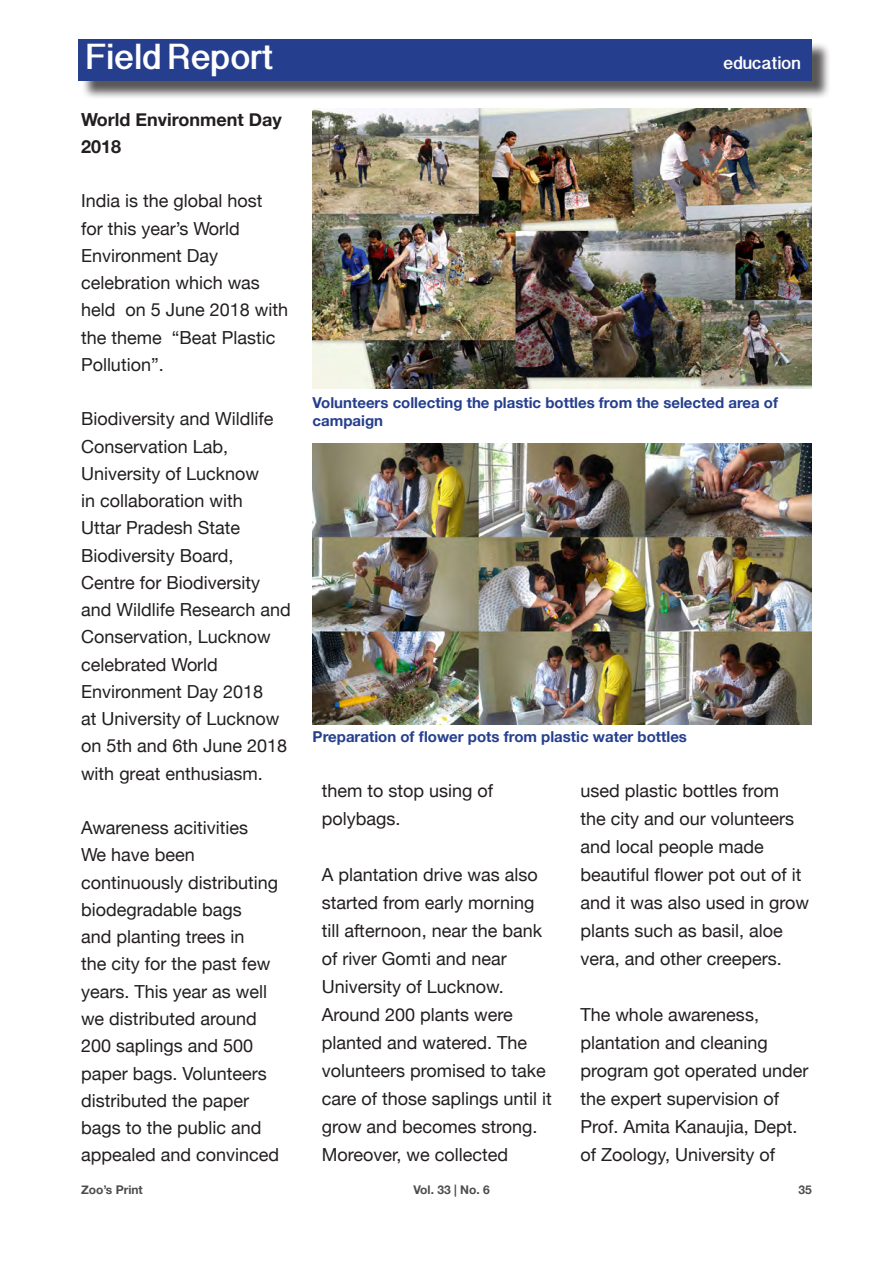
<style>
.page{position:relative;width:893px;height:1263px;background:#fff}
.page>*{position:absolute;margin:0;border:0;box-sizing:border-box;transform-origin:0 0}
.t1{font:700 36px "Devanagari Sangam MN";color:#fff}
.t2{font:18px/27.3px "Helvetica Neue";color:#231f20}
.t3{font:700 18px/27.3px "Helvetica Neue";color:#231f20}
.t4{font:700 18px "Devanagari Sangam MN";color:#fff}
.t5{font:700 15px/18px "Helvetica Neue";color:#253f8e}
.t6{font:700 12px "Helvetica Neue";color:#4d4d4d}
</style>
<div class="page">
<div style="left:81px;top:41px;width:750px;height:59px;background:#231f20;opacity:.75"></div>
<div style="left:79px;top:39px;width:733px;height:42px;background:#253f8e"></div>
<img style="left:313px;top:108px;width:499px;height:281px">
<img style="left:313px;top:443px;width:499px;height:281px">
<h1 class="t1" style="left:86px;top:35px;width:189px">Field Report</h1>
<p class="t3" style="left:81px;top:106px;width:202px">World Environment Day<br>2018</p>
<p class="t2" style="left:81px;top:188px;width:209px">India is the global host for this year’s World<br>Environment Day celebration which was held on 5 June 2018 with the theme “Beat Plastic<br>Pollution”.</p>
<p class="t2" style="left:81px;top:406px;width:211px">Biodiversity and Wildlife<br>Conservation Lab,<br>University of Lucknow<br>in collaboration with<br>Uttar Pradesh State<br>Biodiversity Board,<br>Centre for Biodiversity and Wildlife Research and<br>Conservation, Lucknow celebrated World<br>Environment Day 2018<br>at University of Lucknow on 5th and 6th June 2018 with great enthusiasm.</p>
<p class="t2" style="left:81px;top:815px;width:168px">Awareness acitivities</p>
<p class="t2" style="left:81px;top:842px;width:200px">We have been continuously distributing biodegradable bags<br>and planting trees in<br>the city for the past few years. This year as well we distributed around<br>200 saplings and 500 paper bags. Volunteers distributed the paper bags to the public and appealed and convinced</p>
<p class="t4" style="left:723px;top:52px;width:79px">education</p>
<p class="t5" style="left:313px;top:394px;width:467px">Volunteers collecting the plastic bottles from the selected area of campaign</p>
<p class="t5" style="left:313px;top:728px;width:376px">Preparation of flower pots from plastic water bottles</p>
<p class="t2" style="left:322px;top:778px;width:173px;line-height:28px">them to stop using of polybags.</p>
<p class="t2" style="left:322px;top:862px;width:232px;line-height:28px">A plantation drive was also started from early morning till afternoon, near the bank of river Gomti and near<br>University of Lucknow.<br>Around 200 plants were planted and watered. The volunteers promised to take care of those saplings until it grow and becomes strong.</p>
<p class="t2" style="left:322px;top:1142px;width:188px">Moreover, we collected</p>
<p class="t2" style="left:580px;top:778px;width:230px;line-height:28px">used plastic bottles from<br>the city and our volunteers and local people made beautiful flower pot out of it and it was also used in grow plants such as basil, aloe vera, and other creepers.</p>
<p class="t2" style="left:580px;top:1002px;width:230px;line-height:28px">The whole awareness, plantation and cleaning program got operated under the expert supervision of<br>Prof. Amita Kanaujia, Dept. of Zoology, University of</p>
<p class="t6" style="left:81px;top:1180px;width:63px">Zoo’s Print</p>
<p class="t6" style="left:413px;top:1180px;width:78px">Vol. 33 | No. 6</p>
<p class="t6" style="left:799px;top:1180px;width:15px">35</p>
</div>
